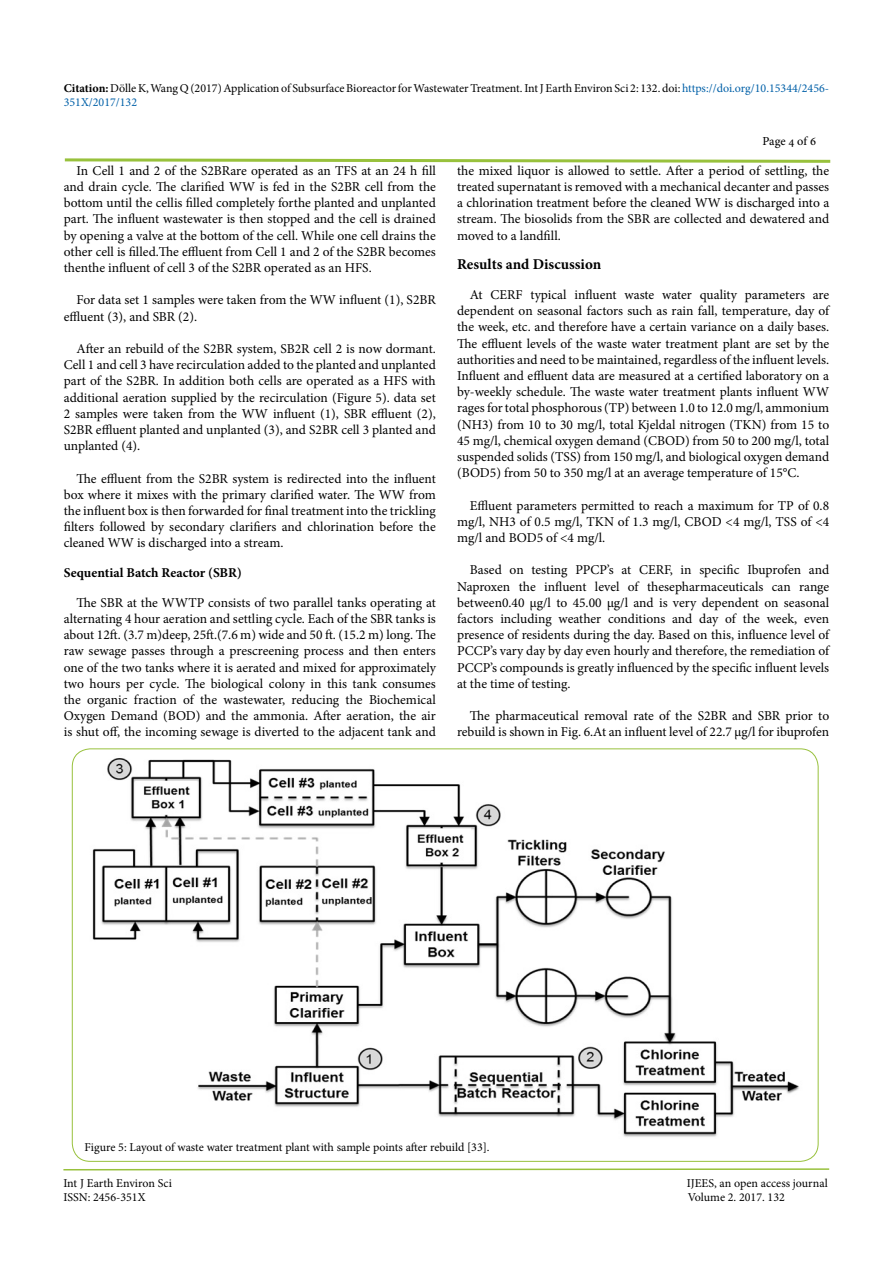
<style>
.page{position:relative;width:893px;height:1263px;background:#fff}
.page>*{position:absolute;margin:0;border:0;box-sizing:border-box;transform-origin:0 0}
.t1{font:700 15px "Minion Pro";color:#000}
.t2{font:13.5px/16.2px "Minion Pro";letter-spacing:-.005em;color:#000;text-align:justify}
.t3{font:700 13.5px "Minion Pro";letter-spacing:-.005em;color:#000}
.t4{font:12px/14.4px "Minion Pro";color:#000}
.t5{font:12px "Adobe Hebrew";letter-spacing:-.01em;color:#000}
.s1{font-weight:700}
.s2{color:#0060a8}
</style>
<div class="page">
<svg style="left:63px;top:1168px;width:767px;height:3px"></svg>
<svg style="left:64px;top:158px;width:767px;height:5px"></svg>
<img style="left:92px;top:758px;width:707px;height:379px">
<p class="t4" style="left:64px;top:81px;width:767px"><span class="s1">Citation:</span> Dölle K, Wang Q (2017) Application of Subsurface Bioreactor for Wastewater Treatment. Int J Earth Environ Sci 2: 132. doi: <span class="s2">https://doi.org/10.15344/2456-<br>351X/2017/132</span></p>
<p class="t2" style="left:64px;top:162px;width:374px;text-indent:13px">In Cell 1 and 2 of the S2BRare operated as an TFS at an 24 h fill and drain cycle. The clarified WW is fed in the S2BR cell from the bottom until the cellis filled completely forthe planted and unplanted part. The influent wastewater is then stopped and the cell is drained by opening a valve at the bottom of the cell. While one cell drains the other cell is filled.The effluent from Cell 1 and 2 of the S2BR becomes thenthe influent of cell 3 of the S2BR operated as an HFS.</p>
<p class="t2" style="left:64px;top:292px;width:373px;text-indent:13px">For data set 1 samples were taken from the WW influent (1), S2BR effluent (3), and SBR (2).</p>
<p class="t2" style="left:64px;top:341px;width:374px;text-indent:13px">After an rebuild of the S2BR system, SB2R cell 2 is now dormant.<br>Cell 1 and cell 3 have recirculation added to the planted and unplanted part of the S2BR. In addition both cells are operated as a HFS with additional aeration supplied by the recirculation (Figure 5). data set 2 samples were taken from the WW influent (1), SBR effluent (2), S2BR effluent planted and unplanted (3), and S2BR cell 3 planted and unplanted (4).</p>
<p class="t2" style="left:64px;top:470px;width:374px;text-indent:13px">The effluent from the S2BR system is redirected into the influent box where it mixes with the primary clarified water. The WW from the influent box is then forwarded for final treatment into the trickling filters followed by secondary clarifiers and chlorination before the cleaned WW is discharged into a stream.</p>
<p class="t3" style="left:64px;top:563px;width:180px">Sequential Batch Reactor (SBR)</p>
<p class="t2" style="left:64px;top:594px;width:374px;text-indent:13px">The SBR at the WWTP consists of two parallel tanks operating at alternating 4 hour aeration and settling cycle. Each of the SBR tanks is about 12ft. (3.7 m)deep, 25ft.(7.6 m) wide and 50 ft. (15.2 m) long. The raw sewage passes through a prescreening process and then enters one of the two tanks where it is aerated and mixed for approximately two hours per cycle. The biological colony in this tank consumes the organic fraction of the wastewater, reducing the Biochemical Oxygen Demand (BOD) and the ammonia. After aeration, the air is shut off, the incoming sewage is diverted to the adjacent tank and</p>
<p class="t5" style="left:763px;top:134px;width:55px">Page 4 of 6</p>
<p class="t2" style="left:457px;top:162px;width:374px">the mixed liquor is allowed to settle. After a period of settling, the treated supernatant is removed with a mechanical decanter and passes a chlorination treatment before the cleaned WW is discharged into a stream. The biosolids from the SBR are collected and dewatered and moved to a landfill.</p>
<p class="t1" style="left:457px;top:254px;width:146px">Results and Discussion</p>
<p class="t2" style="left:457px;top:287px;width:374px;text-indent:13px">At CERF typical influent waste water quality parameters are dependent on seasonal factors such as rain fall, temperature, day of the week, etc. and therefore have a certain variance on a daily bases.<br>The effluent levels of the waste water treatment plant are set by the authorities and need to be maintained, regardless of the influent levels.<br>Influent and effluent data are measured at a certified laboratory on a by-weekly schedule. The waste water treatment plants influent WW rages for total phosphorous (TP) between 1.0 to 12.0 mg/l, ammonium (NH3) from 10 to 30 mg/l, total Kjeldal nitrogen (TKN) from 15 to 45 mg/l, chemical oxygen demand (CBOD) from 50 to 200 mg/l, total suspended solids (TSS) from 150 mg/l, and biological oxygen demand (BOD5) from 50 to 350 mg/l at an average temperature of 15°C.</p>
<p class="t2" style="left:457px;top:497px;width:374px;text-indent:13px">Effluent parameters permitted to reach a maximum for TP of 0.8 mg/l, NH3 of 0.5 mg/l, TKN of 1.3 mg/l, CBOD &lt;4 mg/l, TSS of &lt;4 mg/l and BOD5 of &lt;4 mg/l.</p>
<p class="t2" style="left:457px;top:562px;width:374px;text-indent:13px">Based on testing PPCP’s at CERF, in specific Ibuprofen and Naproxen the influent level of thesepharmaceuticals can range between0.40 µg/l to 45.00 µg/l and is very dependent on seasonal factors including weather conditions and day of the week, even presence of residents during the day. Based on this, influence level of PCCP’s vary day by day even hourly and therefore, the remediation of PCCP’s compounds is greatly influenced by the specific influent levels at the time of testing.</p>
<p class="t2" style="left:457px;top:708px;width:374px;text-align:right">The pharmaceutical removal rate of the S2BR and SBR prior to rebuild is shown in Fig. 6.At an influent level of 22.7 µg/l for ibuprofen</p>
<p class="t4" style="left:85px;top:1140px;width:407px">Figure 5: Layout of waste water treatment plant with sample points after rebuild [33].</p>
<p class="t4" style="left:63px;top:1176px;width:110px">Int J Earth Environ Sci</p>
<p class="t4" style="left:687px;top:1176px;width:142px">IJEES, an open access journal</p>
<p class="t4" style="left:63px;top:1190px;width:84px">ISSN: 2456-351X</p>
<p class="t4" style="left:688px;top:1190px;width:99px">Volume 2. 2017. 132</p>
</div>
